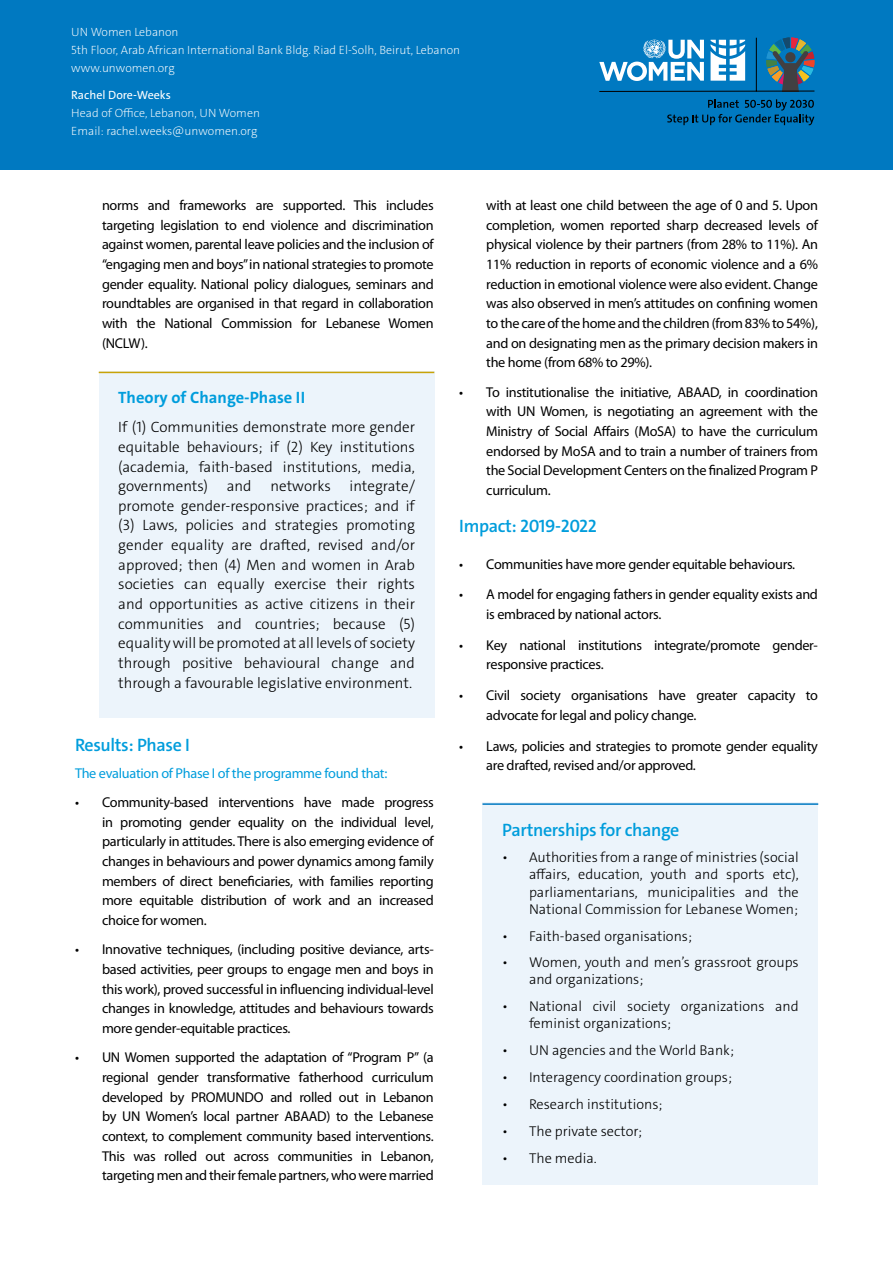
<style>
.page{position:relative;width:893px;height:1263px;background:#fff}
.page>*{position:absolute;margin:0;border:0;box-sizing:border-box;transform-origin:0 0}
.t1{font:600 18px "The Sans C4 s";letter-spacing:-.02em;color:#009ddc}
.t2{font:700 16.5px "The Sans C4 s";color:#009ddc}
.t3{font:300 15px/19.6px "The Sans C4 s";color:#000;text-align:justify}
.t4{font:14.25px/19.6px "Myriad Pro";letter-spacing:-.02em;color:#000;text-align:justify}
.t5{font:300 14.25px/17.1px "The Sans C4 s";color:#000}
.t6{font:14.25px "Myriad Pro";letter-spacing:-.02em;color:#009ddc}
.t7{font:200 12px/18px "The Sans C4 s";color:#fff}
.t8{font:12px "The Sans C4 s";color:#fff}
</style>
<div class="page">
<div style="left:0;top:0;width:893px;height:170px;background:#0079c1"></div>
<div style="left:99px;top:371px;width:335px;height:346px;background:#ecf4fb"></div>
<div style="left:482px;top:803px;width:336px;height:382px;background:#ecf4fb"></div>
<hr style="left:99px;top:372px;width:335px;height:1px;background:#c8a307">
<hr style="left:482px;top:803px;width:336px;height:2px;background:#0079c1">
<svg style="left:667px;top:99px;width:147px;height:26px"></svg>
<svg style="left:599px;top:39px;width:105px;height:42px"></svg>
<svg style="left:711px;top:40px;width:34px;height:41px"></svg>
<svg style="left:766px;top:37px;width:48px;height:54px"></svg>
<div style="left:785px;top:52px;width:10px;height:10px;background:#414042;border-radius:50%"></div>
<hr style="left:599px;top:91px;width:215px;height:1px;background:#000">
<hr style="left:756px;top:38px;width:1px;height:53px;background:#000">
<p class="t7" style="left:71px;top:23px;width:390px">UN Women Lebanon<br>5th Floor, Arab African International Bank Bldg. Riad El-Solh, Beirut, Lebanon www.unwomen.org</p>
<p class="t8" style="left:71px;top:88px;width:101px">Rachel Dore-Weeks</p>
<p class="t7" style="left:71px;top:104px;width:190px">Head of Office, Lebanon, UN Women<br>Email: rachel.weeks@unwomen.org</p>
<p class="t4" style="left:102px;top:195px;width:333px">norms and frameworks are supported. This includes targeting legislation to end violence and discrimination against women, parental leave policies and the inclusion of “engaging men and boys” in national strategies to promote gender equality. National policy dialogues, seminars and roundtables are organised in that regard in collaboration with the National Commission for Lebanese Women (NCLW).</p>
<p class="t2" style="left:118px;top:387px;width:188px">Theory of Change-Phase II</p>
<p class="t3" style="left:118px;top:417px;width:298px">If (1) Communities demonstrate more gender equitable behaviours; if (2) Key institutions (academia, faith-based institutions, media, governments)</p>
<p class="t3" style="left:118px;top:476px;width:298px;text-indent:231px">integrate/ promote gender-responsive practices; and if (3) Laws, policies and strategies promoting gender equality are drafted, revised and/or approved; then (4) Men and women in Arab societies can equally exercise their rights and opportunities as active citizens in their communities and countries; because (5) equality will be promoted at all levels of society through positive behavioural change and through a favourable legislative environment.</p>
<p class="t3" style="left:227px;top:476px;width:26px">and</p>
<p class="t3" style="left:270px;top:476px;width:62px">networks</p>
<p class="t1" style="left:75px;top:733px;width:116px">Results: Phase I</p>
<p class="t6" style="left:75px;top:764px;width:314px">The evaluation of Phase I of the programme found that:</p>
<p class="t4" style="left:102px;top:792px;width:333px;text-indent:-27px">• Community-based interventions have made progress in promoting gender equality on the individual level, particularly in attitudes. There is also emerging evidence of changes in behaviours and power dynamics among family members of direct beneficiaries, with families reporting more equitable distribution of work and an increased choice for women.</p>
<p class="t4" style="left:102px;top:939px;width:333px;text-indent:-27px">• Innovative techniques, (including positive deviance, arts&shy;based activities, peer groups to engage men and boys in this work), proved successful in influencing individual-level changes in knowledge, attitudes and behaviours towards more gender-equitable practices.</p>
<p class="t4" style="left:102px;top:1047px;width:333px;text-indent:-27px">• UN Women supported the adaptation of “Program P” (a regional gender transformative fatherhood curriculum developed by PROMUNDO and rolled out in Lebanon by UN Women’s local partner ABAAD) to the Lebanese context, to complement community based interventions.<br>This was rolled out across communities in Lebanon, targeting men and their female partners, who were married</p>
<p class="t4" style="left:486px;top:195px;width:333px">with at least one child between the age of 0 and 5. Upon completion, women reported sharp decreased levels of physical violence by their partners (from 28% to 11%). An 11% reduction in reports of economic violence and a 6% reduction in emotional violence were also evident. Change was also observed in men’s attitudes on confining women to the care of the home and the children (from 83% to 54%), and on designating men as the primary decision makers in the home (from 68% to 29%).</p>
<p class="t4" style="left:486px;top:382px;width:333px;text-indent:-27px">• To institutionalise the initiative, ABAAD, in coordination with UN Women, is negotiating an agreement with the Ministry of Social Affairs (MoSA) to have the curriculum endorsed by MoSA and to train a number of trainers from the Social Development Centers on the finalized Program P curriculum.</p>
<p class="t1" style="left:459px;top:514px;width:139px">Impact: 2019-2022</p>
<p class="t4" style="left:459px;top:554px;width:337px">• Communities have more gender equitable behaviours.</p>
<p class="t4" style="left:486px;top:584px;width:333px;text-indent:-27px">• A model for engaging fathers in gender equality exists and is embraced by national actors.</p>
<p class="t4" style="left:486px;top:635px;width:333px;text-indent:-27px">• Key national institutions integrate/promote gender&shy;responsive practices.</p>
<p class="t4" style="left:486px;top:685px;width:333px;text-indent:-27px">• Civil society organisations have greater capacity to advocate for legal and policy change.</p>
<p class="t4" style="left:486px;top:736px;width:333px;text-indent:-27px">• Laws, policies and strategies to promote gender equality are drafted, revised and/or approved.</p>
<p class="t1" style="left:502px;top:818px;width:179px">Partnerships for change</p>
<p class="t5" style="left:529px;top:849px;width:271px;text-align:justify;text-indent:-27px">• Authorities from a range of ministries (social affairs, education, youth and sports etc), parliamentarians, municipalities and the National Commission for Lebanese Women;</p>
<p class="t5" style="left:502px;top:927px;width:192px">• Faith-based organisations;</p>
<p class="t5" style="left:529px;top:954px;width:271px;text-indent:-27px">• Women, youth and men’s grassroot groups and organizations;</p>
<p class="t5" style="left:529px;top:998px;width:271px;text-indent:-27px">• National civil society organizations and feminist organizations;</p>
<p class="t5" style="left:502px;top:1042px;width:233px">• UN agencies and the World Bank;</p>
<p class="t5" style="left:502px;top:1069px;width:232px">• Interagency coordination groups;</p>
<p class="t5" style="left:502px;top:1096px;width:162px">• Research institutions;</p>
<p class="t5" style="left:502px;top:1122px;width:142px">• The private sector;</p>
<p class="t5" style="left:502px;top:1149px;width:96px">• The media.</p>
</div>
